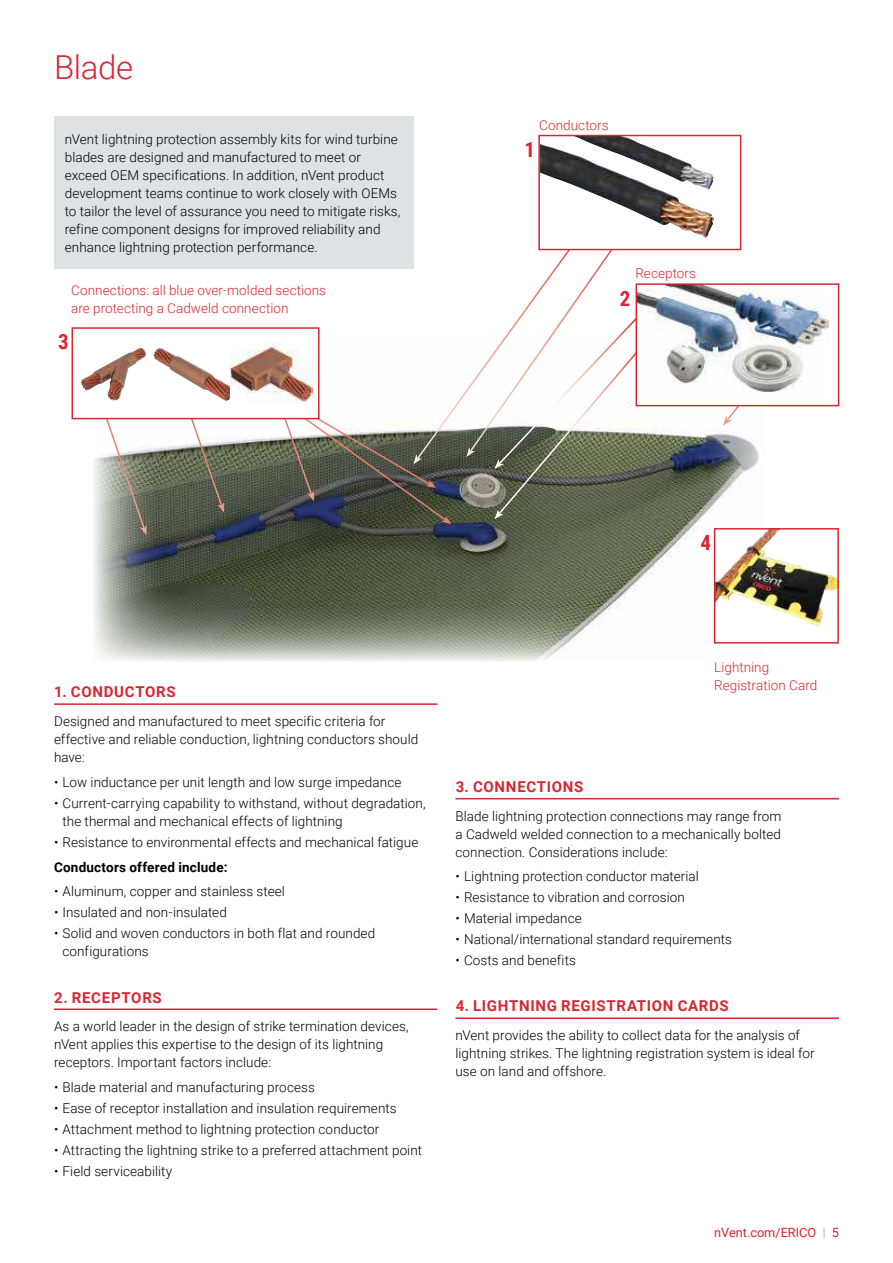
<style>
.page{position:relative;width:893px;height:1263px;background:#fff}
.page>*{position:absolute;margin:0;border:0;box-sizing:border-box;transform-origin:0 0}
.t1{font:300 33px "Roboto";letter-spacing:-.01em;color:#d82631}
.t2{font:700 21px "Roboto Condensed";color:#d82631}
.t3{font:700 15px "Roboto";letter-spacing:.045em;color:#d82631}
.t4{font:300 13.5px/18px "Roboto";letter-spacing:.005em;color:#000}
.t5{font:300 13.5px/18px "Roboto";letter-spacing:.005em;color:#d82631}
.t6{font:700 13.5px "Roboto";letter-spacing:.015em;color:#000}
.t7{font:12.75px "Roboto";color:#d82631}
.s1{font-weight:300;color:#90959e}
</style>
<div class="page">
<hr style="left:54px;top:703px;width:383px;height:2px;background:#d82631">
<hr style="left:54px;top:1008px;width:383px;height:2px;background:#d82631">
<hr style="left:455px;top:798px;width:384px;height:1px;background:#d82631">
<hr style="left:455px;top:1017px;width:384px;height:2px;background:#d82631">
<img style="left:94px;top:334px;width:671px;height:328px">
<div style="left:54px;top:117px;width:359px;height:152px;background:#e0e1e3"></div>
<img style="left:417px;top:334px;width:82px;height:124px">
<img style="left:470px;top:250px;width:167px;height:201px">
<svg style="left:466px;top:447px;width:9px;height:10px"></svg>
<img style="left:163px;top:419px;width:59px;height:86px">
<svg style="left:217px;top:502px;width:7px;height:11px"></svg>
<img style="left:257px;top:485px;width:24px;height:9px">
<img style="left:281px;top:400px;width:165px;height:120px">
<svg style="left:441px;top:515px;width:10px;height:9px"></svg>
<img style="left:254px;top:381px;width:176px;height:104px">
<svg style="left:425px;top:479px;width:11px;height:9px"></svg>
<img style="left:80px;top:419px;width:65px;height:109px">
<svg style="left:140px;top:525px;width:7px;height:11px"></svg>
<img style="left:499px;top:305px;width:150px;height:159px">
<svg style="left:494px;top:459px;width:5px;height:10px"></svg>
<img style="left:499px;top:347px;width:143px;height:167px">
<svg style="left:494px;top:509px;width:10px;height:11px"></svg>
<img style="left:727px;top:406px;width:33px;height:14px">
<svg style="left:723px;top:415px;width:9px;height:11px"></svg>
<img style="left:576px;top:137px;width:65px;height:7px">
<div style="left:538px;top:135px;width:203px;height:115px;border:1px solid #d82631"></div>
<div style="left:72px;top:328px;width:247px;height:91px;background:#fff"></div>
<div style="left:72px;top:327px;width:247px;height:92px;border:1px solid #d82631"></div>
<img style="left:716px;top:530px;width:121px;height:111px">
<div style="left:714px;top:528px;width:125px;height:115px;border:1px solid #d82631"></div>
<img style="left:638px;top:285px;width:190px;height:119px">
<div style="left:636px;top:283px;width:203px;height:123px;border:1px solid #d82631"></div>
<img style="left:540px;top:144px;width:174px;height:94px">
<img style="left:81px;top:348px;width:60px;height:52px">
<img style="left:154px;top:348px;width:16px;height:20px">
<img style="left:230px;top:342px;width:83px;height:60px">
<h1 class="t1" style="left:54px;top:52px;width:81px">Blade</h1>
<p class="t5" style="left:539px;top:117px;width:71px">Conductors</p>
<p class="t4" style="left:65px;top:131px;width:337px">nVent lightning protection assembly kits for wind turbine blades are designed and manufactured to meet or exceed OEM specifications. In addition, nVent product development teams continue to work closely with OEMs to tailor the level of assurance you need to mitigate risks, refine component designs for improved reliability and enhance lightning protection performance.</p>
<h2 class="t2" style="left:525px;top:138px;width:12px">1</h2>
<p class="t5" style="left:71px;top:282px;width:256px">Connections: all blue over-molded sections are protecting a Cadweld connection</p>
<h2 class="t2" style="left:58px;top:330px;width:12px">3</h2>
<p class="t5" style="left:635px;top:266px;width:62px">Receptors</p>
<h2 class="t2" style="left:620px;top:286px;width:12px">2</h2>
<h2 class="t2" style="left:700px;top:531px;width:12px">4</h2>
<p class="t3" style="left:54px;top:685px;width:123px">1. CONDUCTORS</p>
<p class="t4" style="left:54px;top:713px;width:366px">Designed and manufactured to meet specific criteria for effective and reliable conduction, lightning conductors should have:</p>
<p class="t4" style="left:54px;top:774px;width:349px">• Low inductance per unit length and low surge impedance</p>
<p class="t4" style="left:63px;top:795px;width:365px;text-indent:-9px">• Current-carrying capability to withstand, without degradation, the thermal and mechanical effects of lightning</p>
<p class="t4" style="left:54px;top:834px;width:366px">• Resistance to environmental effects and mechanical fatigue</p>
<p class="t6" style="left:54px;top:861px;width:175px">Conductors offered include:</p>
<p class="t4" style="left:54px;top:883px;width:232px">• Aluminum, copper and stainless steel</p>
<p class="t4" style="left:54px;top:905px;width:174px">• Insulated and non-insulated</p>
<p class="t4" style="left:63px;top:926px;width:314px;text-indent:-9px">• Solid and woven conductors in both flat and rounded configurations</p>
<p class="t3" style="left:54px;top:991px;width:109px">2. RECEPTORS</p>
<p class="t4" style="left:54px;top:1018px;width:356px">As a world leader in the design of strike termination devices, nVent applies this expertise to the design of its lightning receptors. Important factors include:</p>
<p class="t4" style="left:54px;top:1079px;width:262px">• Blade material and manufacturing process</p>
<p class="t4" style="left:54px;top:1100px;width:344px">• Ease of receptor installation and insulation requirements</p>
<p class="t4" style="left:54px;top:1121px;width:327px">• Attachment method to lightning protection conductor</p>
<p class="t4" style="left:54px;top:1142px;width:370px">• Attracting the lightning strike to a preferred attachment point</p>
<p class="t4" style="left:54px;top:1163px;width:120px">• Field serviceability</p>
<p class="t5" style="left:714px;top:659px;width:105px">Lightning<br>Registration Card</p>
<p class="t3" style="left:456px;top:780px;width:129px">3. CONNECTIONS</p>
<p class="t4" style="left:455px;top:808px;width:328px;text-align:justify">Blade lightning protection connections may range from a Cadweld welded connection to a mechanically bolted connection. Considerations include:</p>
<p class="t4" style="left:455px;top:868px;width:245px">• Lightning protection conductor material</p>
<p class="t4" style="left:455px;top:889px;width:231px">• Resistance to vibration and corrosion</p>
<p class="t4" style="left:455px;top:910px;width:128px">• Material impedance</p>
<p class="t4" style="left:455px;top:931px;width:278px">• National/international standard requirements</p>
<p class="t4" style="left:455px;top:952px;width:122px">• Costs and benefits</p>
<p class="t3" style="left:456px;top:1000px;width:275px">4. LIGHTNING REGISTRATION CARDS</p>
<p class="t4" style="left:455px;top:1027px;width:361px">nVent provides the ability to collect data for the analysis of lightning strikes. The lightning registration system is ideal for use on land and offshore.</p>
<p class="t7" style="left:714px;top:1227px;width:126px">nVent.com/ERICO <span class="s1">|</span> 5</p>
</div>
